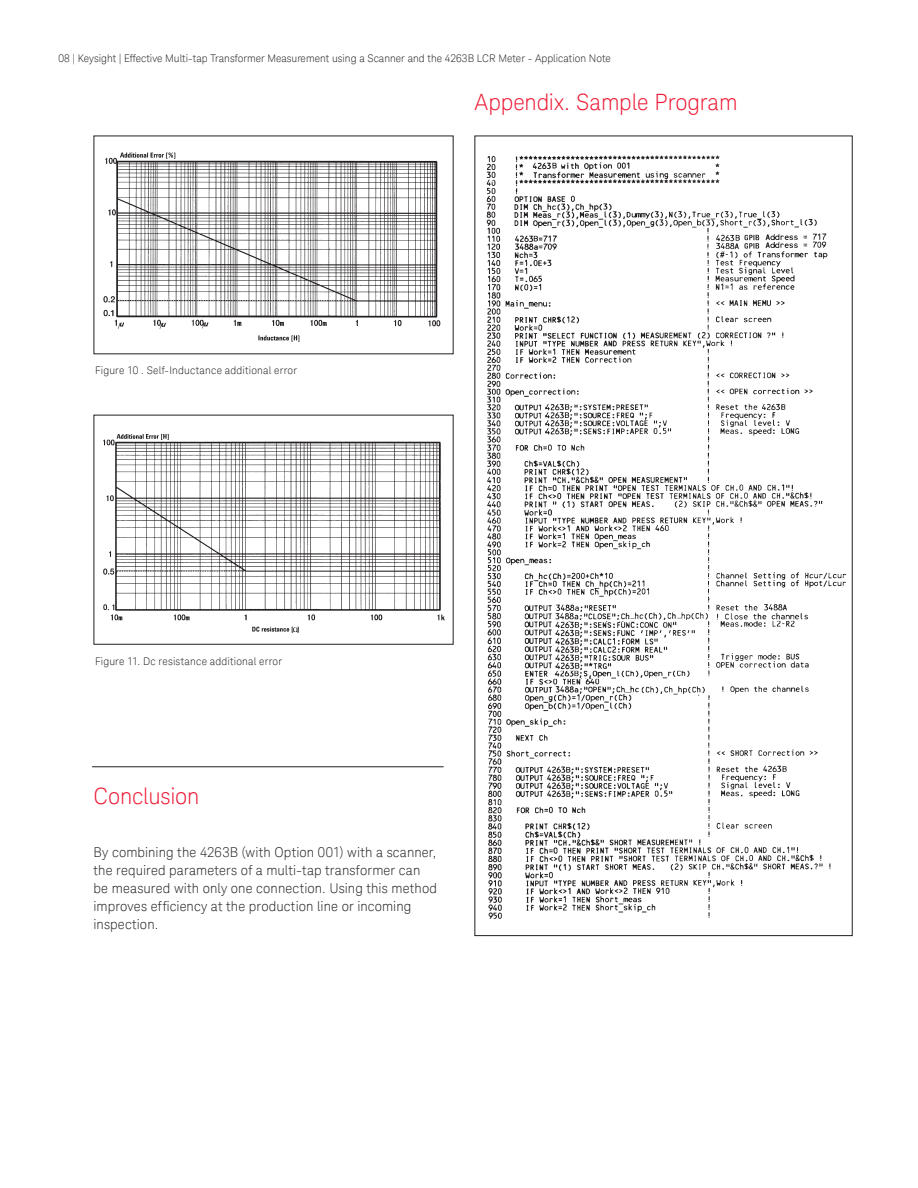
<style>
.page{position:relative;width:918px;height:1188px;background:#fff}
.page>*{position:absolute;margin:0;border:0;box-sizing:border-box;transform-origin:0 0}
.K_Heading_1{font:300 22.5px "Keysight Sans";letter-spacing:-.005em;color:#ed1a36}
.K_Body_Text{font:300 13.5px/18px "Keysight Sans";letter-spacing:.01em;color:#231f20}
.K_Captions{font:300 10.5px "Keysight Sans";color:#231f20}
.K_Captions-2{font:300 10.5px "Keysight Sans";letter-spacing:.02em;color:#231f20}
</style>
<div class="page">
<img style="left:486px;top:155px;width:360px;height:764px">
<img style="left:103px;top:152px;width:338px;height:190px">
<img style="left:103px;top:434px;width:342px;height:199px">
<div style="left:94px;top:415px;width:360px;height:230px;border:1px solid #231f20"></div>
<hr style="left:92px;top:766px;width:352px;height:1px;background:#231f20">
<p class="K_Captions" style="left:59px;top:52px;width:554px">08 | Keysight | Effective Multi-tap Transformer Measurement using a Scanner and the 4263B LCR Meter - Application Note</p>
<p class="K_Heading_1" style="left:474px;top:89px;width:265px">Appendix. Sample Program</p>
<p class="K_Captions" style="left:95px;top:364px;width:204px">Figure 10 . Self-Inductance additional error</p>
<p class="K_Captions-2" style="left:95px;top:655px;width:189px">Figure 11. Dc resistance additional error</p>
<p class="K_Heading_1" style="left:94px;top:783px;width:107px">Conclusion</p>
<p class="K_Body_Text" style="left:94px;top:843px;width:345px">By combining the 4263B (with Option 001) with a scanner, the required parameters of a multi-tap transformer can be measured with only one connection. Using this method improves efficiency at the production line or incoming inspection.</p>
</div>
